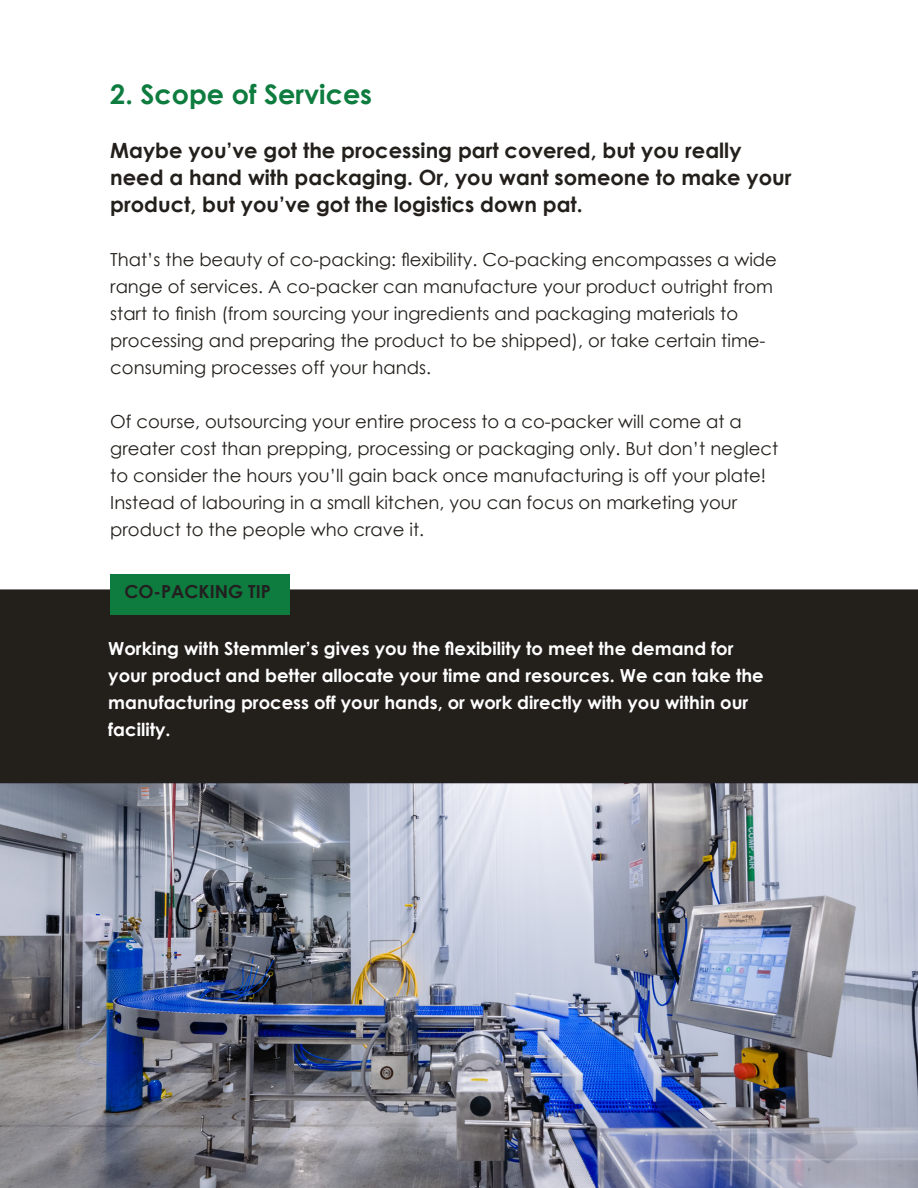
<style>
.page{position:relative;width:918px;height:1188px;background:#fff}
.page>*{position:absolute;margin:0;border:0;box-sizing:border-box;transform-origin:0 0}
.t1{font:700 27px "Century Gothic";color:#0d7c3e}
.t2{font:700 21px/27px "Century Gothic";color:#23201c}
.t3{font:18px/27px "Century Gothic";color:#23201c}
.t4{font:700 18px/27px "Century Gothic";color:#fff}
.t5{font:700 18px "Century Gothic";color:#231f20}
</style>
<div class="page">
<img style="left:0;top:783px;width:918px;height:405px">
<div style="left:0;top:589px;width:918px;height:194px;background:#23201c"></div>
<div style="left:110px;top:574px;width:179px;height:40px;background:#0d7c3e"></div>
<p class="t1" style="left:110px;top:74px;width:263px">2. Scope of Services</p>
<p class="t2" style="left:110px;top:136px;width:683px">Maybe you’ve got the processing part covered, but you really need a hand with packaging. Or, you want someone to make your product, but you’ve got the logistics down pat.</p>
<p class="t3" style="left:110px;top:246px;width:668px">That’s the beauty of co-packing: flexibility. Co-packing encompasses a wide range of services. A co-packer can manufacture your product outright from start to finish (from sourcing your ingredients and packaging materials to processing and preparing the product to be shipped), or take certain time&shy;consuming processes off your hands.</p>
<p class="t3" style="left:110px;top:408px;width:669px">Of course, outsourcing your entire process to a co-packer will come at a greater cost than prepping, processing or packaging only. But don’t neglect to consider the hours you’ll gain back once manufacturing is off your plate!<br>Instead of labouring in a small kitchen, you can focus on marketing your product to the people who crave it.</p>
<p class="t5" style="left:124px;top:577px;width:148px">CO-PACKING TIP</p>
<p class="t4" style="left:108px;top:635px;width:657px">Working with Stemmler’s gives you the flexibility to meet the demand for your product and better allocate your time and resources. We can take the manufacturing process off your hands, or work directly with you within our facility.</p>
</div>
